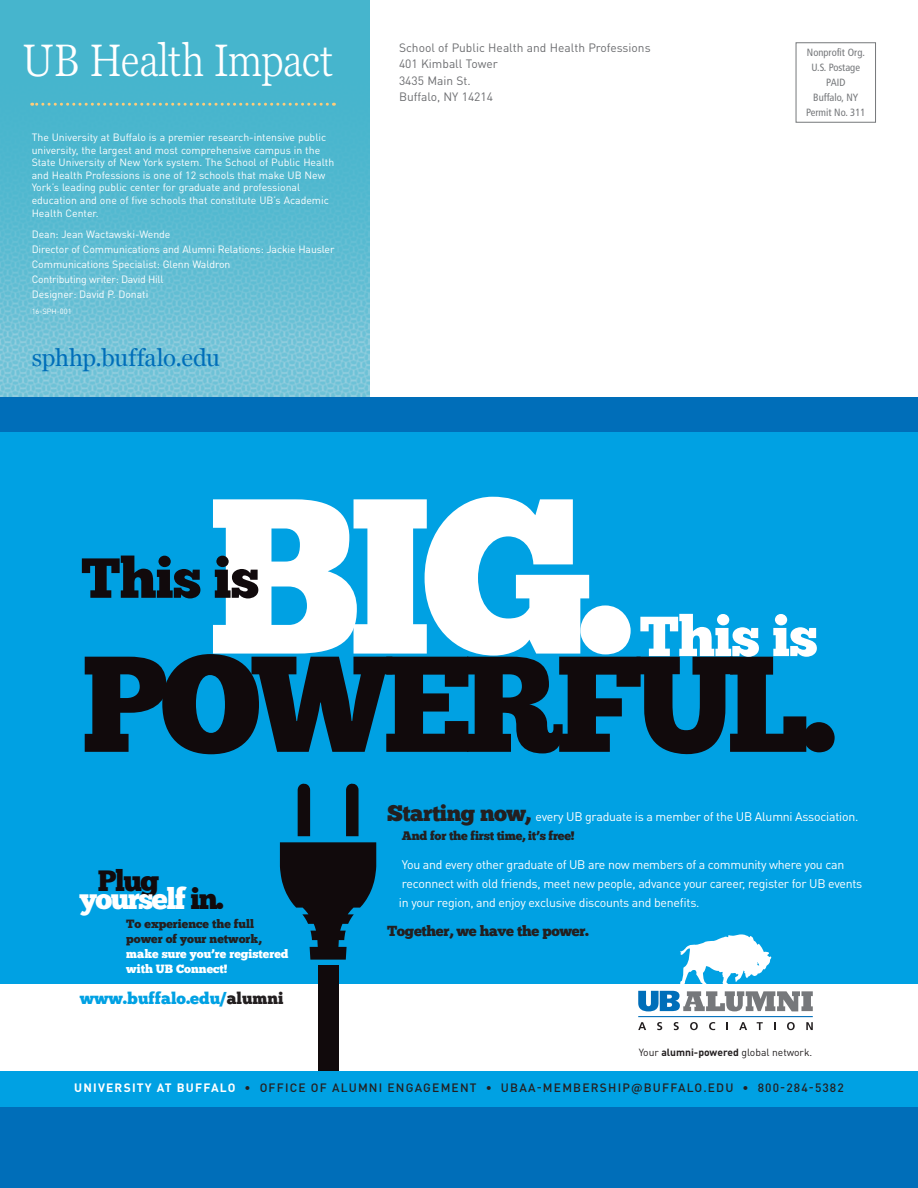
<style>
.page{position:relative;width:918px;height:1188px;background:#fff}
.page>*{position:absolute;margin:0;border:0;box-sizing:border-box;transform-origin:0 0}
.t1{font:220.65px "Chunk Five";color:#fff}
.t2{font:136.2px "Chunk Five";letter-spacing:-.06em;color:#110a0c}
.t3{font:56.4px "Chunk Five";color:#110a0c}
.t4{font:56.4px "Chunk Five";color:#fff}
.t5{font:300 condensed 45.15px "Georgia Pro";letter-spacing:-.015em;color:#fff}
.t6{font:29.4px "Chunk Five";color:#fff}
.t7{font:29.4px "Chunk Five";color:#110a0c}
.t8{font:24px "Georgia";letter-spacing:-.005em;color:#006eb9}
.t9{font:16.5px "Chunk Five";color:#00a1e3}
.t10{font:14.55px "Chunk Five";letter-spacing:-.02em;color:#231f20}
.t11{font:12.3px/19px "DIN Pro";letter-spacing:-.02em;color:#fff}
.t12{font:12.3px "Chunk Five";letter-spacing:-.02em;color:#231f20}
.t13{font:12px/16.5px "DIN Pro";color:#6c6d70}
.t14{font:500 12px "DIN Pro";letter-spacing:.1em;color:#231f20}
.t15{font:12px/15px "Chunk Five";color:#231f20}
.t16{font:12px/15px "Chunk Five";color:#fff}
.t17{font:700 12px "DIN Pro";letter-spacing:.1em;color:#fff}
.t18{font:10.5px/12.6px "DIN Pro";color:#fff}
.t19{font:condensed 10.5px/15px "Frutiger LT Std";color:#76787b;text-align:center}
.t20{font:10.35px "DIN Pro";color:#231f20}
.t21{font:7.5px "DIN Pro";letter-spacing:-.005em;color:#fff}
.s1{color:#110a0c}
.s2{color:#231f20}
.s3{font-family:"Chunk Five";font-size:22.5px;color:#231f20}
.s4{font-weight:700}
</style>
<div class="page">
<div style="left:0;top:0;width:370px;height:398px;background:#46b5cd"></div>
<img style="left:0;top:102px;width:370px;height:296px">
<div style="left:0;top:398px;width:918px;height:34px;background:#006eb9"></div>
<div style="left:796px;top:42px;width:80px;height:81px;border:1px solid #76787b"></div>
<svg style="left:32px;top:103px;width:295px;height:3px"></svg>
<div style="left:0;top:1107px;width:918px;height:81px;background:#006eb9"></div>
<div style="left:0;top:432px;width:918px;height:552px;background:#00a1e3"></div>
<div style="left:318px;top:965px;width:20px;height:106px;background:#110a0c"></div>
<svg style="left:346px;top:783px;width:13px;height:53px"></svg>
<svg style="left:298px;top:783px;width:12px;height:53px"></svg>
<svg style="left:280px;top:842px;width:96px;height:118px"></svg>
<div style="left:0;top:1071px;width:918px;height:36px;background:#00a1e3"></div>
<svg style="left:680px;top:934px;width:92px;height:50px"></svg>
<svg style="left:638px;top:991px;width:175px;height:20px"></svg>
<svg style="left:638px;top:1022px;width:8px;height:8px"></svg>
<svg style="left:657px;top:1022px;width:5px;height:8px"></svg>
<svg style="left:674px;top:1022px;width:5px;height:8px"></svg>
<svg style="left:690px;top:1022px;width:8px;height:8px"></svg>
<svg style="left:709px;top:1022px;width:6px;height:8px"></svg>
<svg style="left:726px;top:1022px;width:2px;height:8px"></svg>
<svg style="left:739px;top:1022px;width:8px;height:8px"></svg>
<svg style="left:757px;top:1022px;width:6px;height:8px"></svg>
<svg style="left:787px;top:1022px;width:8px;height:8px"></svg>
<svg style="left:806px;top:1022px;width:7px;height:8px"></svg>
<hr style="left:638px;top:1016px;width:175px;height:1px;background:#006eb9">
<hr style="left:638px;top:988px;width:175px;height:1px;background:#006eb9">
<h3 class="t5" style="left:22px;top:30px;width:313px">UB Health Impact</h3>
<p class="t18" style="left:32px;top:130px;width:304px">The University at Buffalo is a premier research-intensive public university, the largest and most comprehensive campus in the State University of N ew York system. The School of Public H ealth and H ealth Professions is one of 12 schools that make UB New York’s leading public center for graduate and professional education and one of five schools that constitute UB’s Academic H ealth Center.</p>
<p class="t18" style="left:32px;top:227px;width:304px;line-height:15px">Dean: Jean Wactawski-Wende<br>Director of Communications and Alumni Relations: Jackie Hausler Communications Specialist: Glenn Waldron<br>Contributing writer: David H ill<br>Designer: David P. Donati</p>
<p class="t21" style="left:32px;top:306px;width:41px">16-SPH-001</p>
<h3 class="t8" style="left:32px;top:340px;width:190px">sphhp.buffalo.edu</h3>
<p class="t13" style="left:399px;top:38px;width:253px">School of Public Health and Health Professions<br>401 Kimball Tower<br>3435 Main St.<br>Buffalo, NY 14214</p>
<p class="t19" style="left:806px;top:45px;width:61px">Nonprofit Org.<br>U.S. Postage<br>PAID<br>Buffalo, NY<br>Permit No. 311</p>
<h1 class="t1" style="left:207px;top:445px;width:428px">big.</h1>
<h2 class="t2" style="left:81px;top:623px;width:757px">powerful.</h2>
<h3 class="t3" style="left:81px;top:545px;width:180px">This is</h3>
<h3 class="t4" style="left:640px;top:603px;width:180px">This is</h3>
<h3 class="t7" style="left:98px;top:863px;width:63px">Plug</h3>
<h3 class="t6" style="left:80px;top:882px;width:146px">yourself <span class="s1">in.</span></h3>
<p class="t15" style="left:126px;top:916px;width:137px">To experience the full power of your network,</p>
<p class="t16" style="left:126px;top:946px;width:164px">make sure you’re registered with UB Connect!</p>
<h3 class="t9" style="left:80px;top:989px;width:205px">www.buffalo.edu/<span class="s2">alumni</span></h3>
<p class="t11" style="left:387px;top:806px;width:473px"><span class="s3">Starting now,</span> every UB graduate is a member of the UB Alumni Association.</p>
<p class="t12" style="left:402px;top:828px;width:174px">And for the first time, it’s free!</p>
<p class="t11" style="left:399px;top:854px;width:465px">You and every other graduate of UB are now members of a community where you can reconnect with old friends, meet new people, advance your career, register for UB events in your region, and enjoy exclusive discounts and benefits.</p>
<h3 class="t10" style="left:387px;top:922px;width:204px">Together, we have the power.</h3>
<p class="t20" style="left:639px;top:1045px;width:175px">Your <span class="s4">alumni-powered</span> global network.</p>
<p class="t17" style="left:74px;top:1080px;width:33px">Univers</p>
<p class="t17" style="left:132px;top:1080px;width:63px">ity at Buffalo</p>
<p class="t14" style="left:244px;top:1080px;width:601px">• OFFICE OF ALUMNI ENGAGEMENT • UBAA-MEMBERSHIP@BUFFALO.EDU • 800-284-5382</p>
</div>
